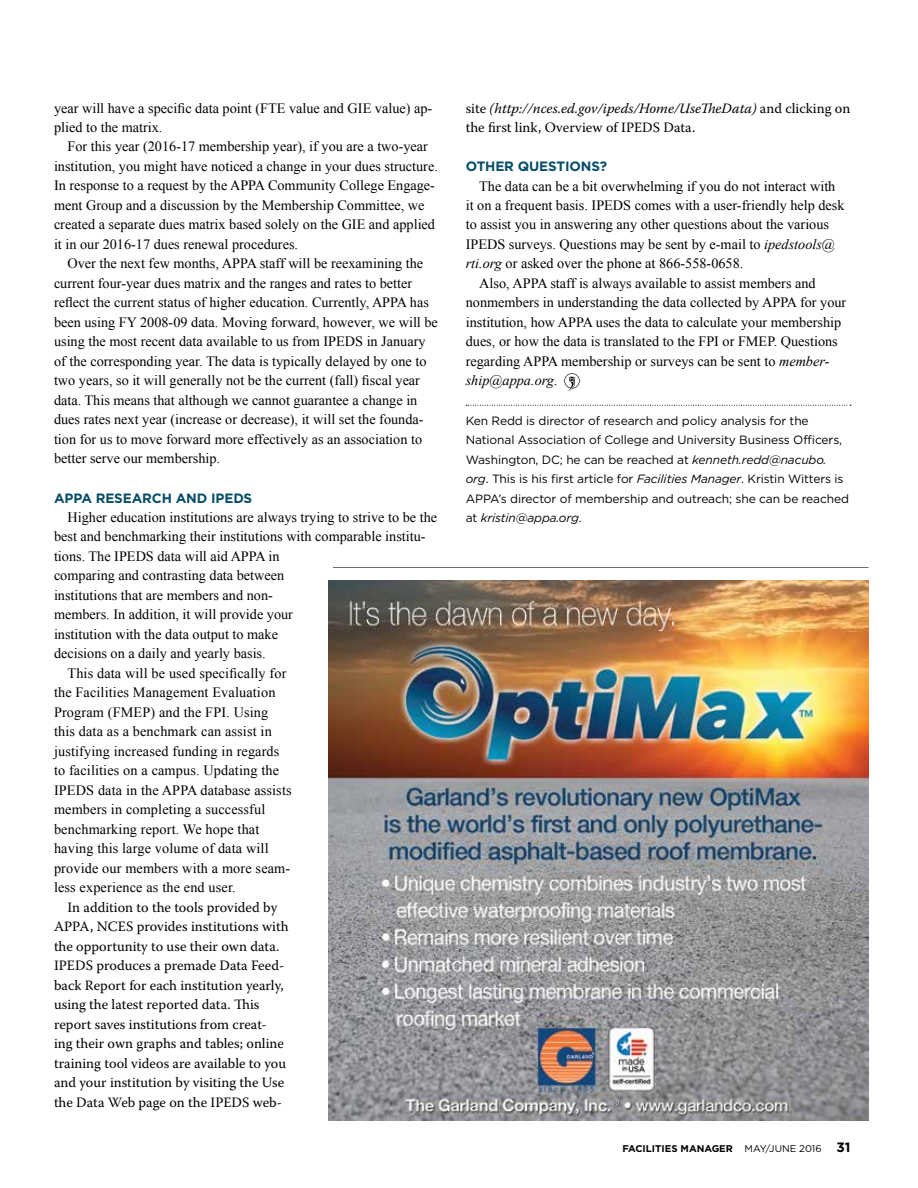
<style>
.page{position:relative;width:918px;height:1188px;background:#fff}
.page>*{position:absolute;margin:0;border:0;box-sizing:border-box;transform-origin:0 0}
.t1{font:14.25px/19.5px "Times New Roman";color:#000}
.t2{font:14.25px/19.5px "Warnock Pro";color:#000}
.t3{font:italic 14.25px "Times New Roman";color:#000}
.t4{font:700 13.5px "Gotham";letter-spacing:-.01em;color:#064d66}
.t5{font:12px/19.5px "Gotham";letter-spacing:-.01em;color:#000}
.t6{font:700 9.75px "Gotham";color:#000}
.s1{font-style:italic}
.s2{font-style:normal}
.s3{font-weight:400}
.s4{font-size:13.5px}
</style>
<div class="page">
<svg style="left:466px;top:405px;width:385px;height:1px"></svg>
<svg style="left:564px;top:373px;width:16px;height:18px"></svg>
<img style="left:328px;top:580px;width:540px;height:540px">
<hr style="left:333px;top:567px;width:535px;height:1px;background:#6d6e71">
<p class="t1" style="left:54px;top:98px;width:380px">year will have a specific data point (FTE value and GIE value) ap&shy;plied to the matrix.</p>
<p class="t1" style="left:54px;top:137px;width:385px;text-indent:13px">For this year (2016-17 membership year), if you are a two-year institution, you might have noticed a change in your dues structure.<br>In response to a request by the APPA Community College Engage&shy;ment Group and a discussion by the Membership Committee, we created a separate dues matrix based solely on the GIE and applied it in our 2016-17 dues renewal procedures.</p>
<p class="t1" style="left:54px;top:254px;width:385px;text-indent:13px">Over the next few months, APPA staff will be reexamining the current four-year dues matrix and the ranges and rates to better reflect the current status of higher education. Currently, APPA has been using FY 2008-09 data. Moving forward, however, we will be using the most recent data available to us from IPEDS in January of the corresponding year. The data is typically delayed by one to two years, so it will generally not be the current (fall) fiscal year data. This means that although we cannot guarantee a change in dues rates next year (increase or decrease), it will set the founda&shy;tion for us to move forward more effectively as an association to better serve our membership.</p>
<p class="t4" style="left:54px;top:489px;width:200px">APPA RESEARCH AND IPEDS</p>
<p class="t1" style="left:68px;top:507px;width:371px">Higher education institutions are always trying to strive to be the</p>
<p class="t1" style="left:54px;top:527px;width:373px">best and benchmarking their institutions with comparable institu-</p>
<p class="t1" style="left:54px;top:546px;width:227px">tions. The IPEDS data will aid APPA in</p>
<p class="t1" style="left:54px;top:566px;width:232px">comparing and contrasting data between</p>
<p class="t1" style="left:54px;top:585px;width:220px">institutions that are members and non-</p>
<p class="t1" style="left:54px;top:605px;width:241px">members. In addition, it will provide your</p>
<p class="t1" style="left:54px;top:624px;width:226px">institution with the data output to make</p>
<p class="t1" style="left:54px;top:644px;width:213px">decisions on a daily and yearly basis.</p>
<p class="t1" style="left:67px;top:663px;width:220px">This data will be used specifically for</p>
<p class="t1" style="left:54px;top:683px;width:223px">the Facilities Management Evaluation</p>
<p class="t1" style="left:54px;top:702px;width:216px">Program (FMEP) and the FPI. Using</p>
<p class="t1" style="left:54px;top:722px;width:219px">this data as a benchmark can assist in</p>
<p class="t1" style="left:54px;top:741px;width:227px">justifying increased funding in regards</p>
<p class="t1" style="left:54px;top:761px;width:227px">to facilities on a campus. Updating the</p>
<p class="t1" style="left:54px;top:780px;width:239px">IPEDS data in the APPA database assists</p>
<p class="t1" style="left:54px;top:800px;width:213px">members in completing a successful</p>
<p class="t1" style="left:54px;top:819px;width:207px">benchmarking report. We hope that</p>
<p class="t1" style="left:54px;top:839px;width:216px">having this large volume of data will</p>
<p class="t1" style="left:54px;top:858px;width:238px">provide our members with a more seam-</p>
<p class="t1" style="left:54px;top:878px;width:183px">less experience as the end user.</p>
<p class="t2" style="left:54px;top:897px;width:236px;text-indent:13px">In addition to the tools provided by APPA, NCES provides institutions with the opportunity to use their own data.<br>IPEDS produces a premade Data Feed&shy;back Report for each institution yearly, using the latest reported data. This report saves institutions from creat&shy;ing their own graphs and tables; online training tool videos are available to you and your institution by visiting the Use the Data Web page on the IPEDS web-</p>
<p class="t2" style="left:466px;top:98px;width:386px">site <span class="s1">(http://nces.ed.gov/ipeds/Home/UseTheData)</span> and clicking on the first link, Overview of IPEDS Data.</p>
<p class="t4" style="left:466px;top:157px;width:143px">OTHER QUESTIONS?</p>
<p class="t1" style="left:479px;top:176px;width:358px">The data can be a bit overwhelming if you do not interact with</p>
<p class="t1" style="left:466px;top:195px;width:380px">it on a frequent basis. IPEDS comes with a user-friendly help desk</p>
<p class="t1" style="left:466px;top:215px;width:365px">to assist you in answering any other questions about the various</p>
<p class="t1" style="left:466px;top:234px;width:371px">IPEDS surveys. Questions may be sent by e-mail to <span class="s1">ipedstools@</span></p>
<p class="t1" style="left:466px;top:254px;width:279px"><span class="s1">rti.org</span> or asked over the phone at 866-558-0658.</p>
<p class="t1" style="left:479px;top:273px;width:338px">Also, APPA staff is always available to assist members and</p>
<p class="t1" style="left:466px;top:293px;width:382px">nonmembers in understanding the data collected by APPA for your</p>
<p class="t1" style="left:466px;top:312px;width:377px">institution, how APPA uses the data to calculate your membership</p>
<p class="t1" style="left:466px;top:332px;width:374px">dues, or how the data is translated to the FPI or FMEP. Questions</p>
<p class="t1" style="left:466px;top:351px;width:365px">regarding APPA membership or surveys can be sent to <span class="s1">member-</span></p>
<p class="t3" style="left:466px;top:371px;width:93px">ship@appa.org<span class="s2">.</span></p>
<p class="t5" style="left:466px;top:410px;width:385px">Ken Redd is director of research and policy analysis for the National Association of College and University Business Officers, Washington, DC; he can be reached at <span class="s1">kenneth.redd@nacubo. org</span>. This is his first article for <span class="s1">Facilities Manager</span>. Kristin Witters is APPA’s director of membership and outreach; she can be reached at <span class="s1">kristin@appa.org</span>.</p>
<p class="t6" style="left:623px;top:1142px;width:229px">FACILITIES MANAGER <span class="s3">MAY/JUNE 2016</span> <span class="s4">31</span></p>
</div>
